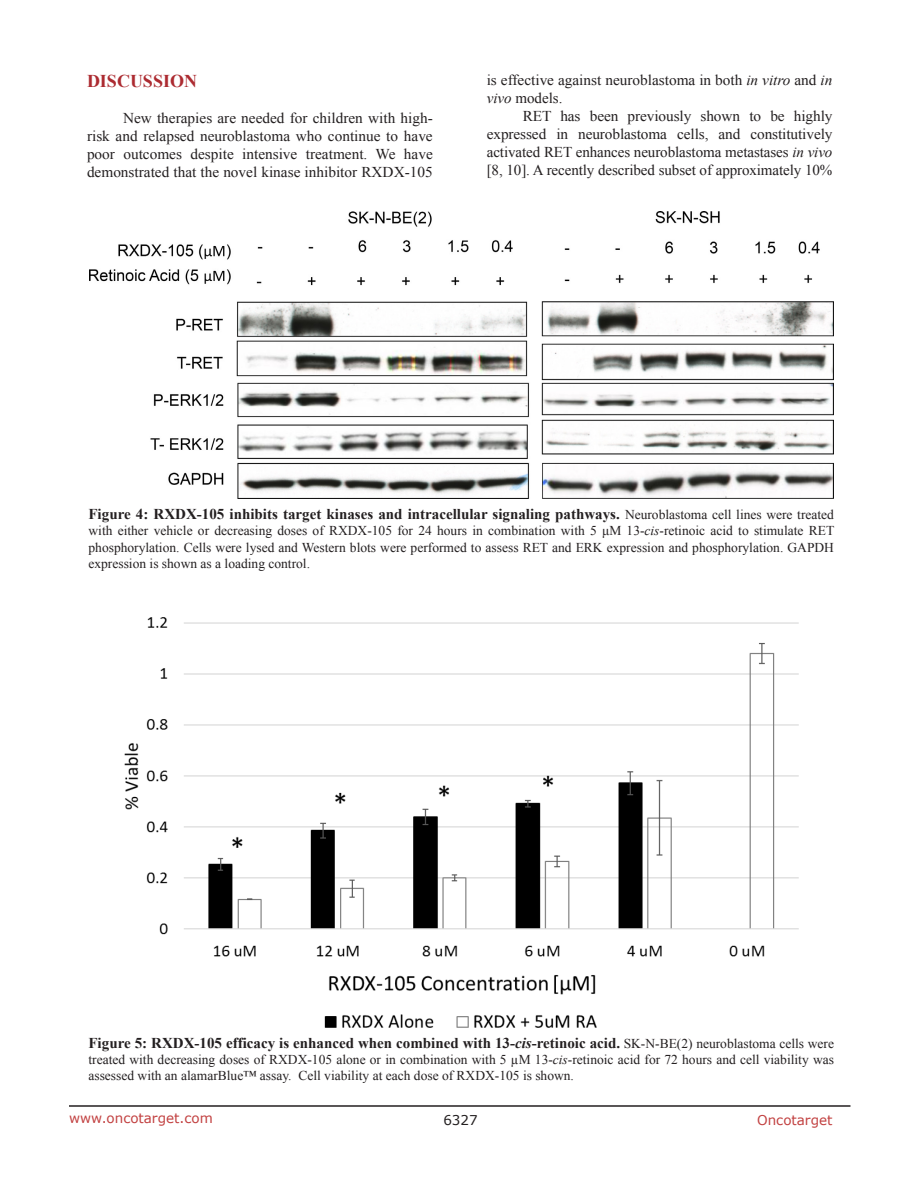
<style>
.page{position:relative;width:918px;height:1188px;background:#fff}
.page>*{position:absolute;margin:0;border:0;box-sizing:border-box;transform-origin:0 0}
.Heading{font:700 18px "Times New Roman";color:#ac2b31}
.BodyText{font:15px/18px "Times New Roman";color:#231f20;text-align:justify}
.Figuretrx{font:700 15px "Times New Roman";color:#231f20}
.Figuretrx-2{font:13.5px/16.2px "Times New Roman";color:#231f20;text-align:justify}
.t1{font:13.5px "Verdana";color:#c24141}
.t2{font:13.5px "Verdana";color:#231f20}
.s1{font-style:italic}
.s2{font-weight:400;font-size:13.5px}
</style>
<div class="page">
<hr style="left:69px;top:1105px;width:781px;height:2px;background:#231f20">
<img style="left:89px;top:212px;width:744px;height:286px">
<img style="left:124px;top:618px;width:674px;height:409px">
<p class="Heading" style="left:87px;top:69px;width:112px">DISCUSSION</p>
<p class="BodyText" style="left:87px;top:109px;width:347px;text-indent:36px">New therapies are needed for children with high&shy;risk and relapsed neuroblastoma who continue to have poor outcomes despite intensive treatment. We have demonstrated that the novel kinase inhibitor RXDX-105</p>
<p class="BodyText" style="left:487px;top:71px;width:347px">is effective against neuroblastoma in both <span class="s1">in vitro</span> and <span class="s1">in vivo</span> models.</p>
<p class="BodyText" style="left:487px;top:107px;width:347px;text-indent:36px">RET has been previously shown to be highly expressed in neuroblastoma cells, and constitutively activated RET enhances neuroblastoma metastases <span class="s1">in vivo </span>[8, 10]. A recently described subset of approximately 10%</p>
<p class="Figuretrx" style="left:88px;top:504px;width:747px">Figure 4: RXDX-105 inhibits target kinases and intracellular signaling pathways. <span class="s2">Neuroblastoma cell lines were treated</span></p>
<p class="Figuretrx-2" style="left:88px;top:523px;width:747px">with either vehicle or decreasing doses of RXDX-105 for 24 hours in combination with 5 μM 13-<span class="s1">cis</span>-retinoic acid to stimulate RET phosphorylation. Cells were lysed and Western blots were performed to assess RET and ERK expression and phosphorylation. GAPDH expression is shown as a loading control.</p>
<p class="Figuretrx" style="left:88px;top:1033px;width:747px">Figure 5: RXDX-105 efficacy is enhanced when combined with 13-<span class="s1">cis</span>-retinoic acid. <span class="s2">SK-N-BE(2) neuroblastoma cells were</span></p>
<p class="Figuretrx-2" style="left:88px;top:1051px;width:747px">treated with decreasing doses of RXDX-105 alone or in combination with 5 µM 13-<span class="s1">cis</span>-retinoic acid for 72 hours and cell viability was assessed with an alamarBlue™ assay. Cell viability at each dose of RXDX-105 is shown.</p>
<p class="t1" style="left:69px;top:1109px;width:145px">www.oncotarget.com</p>
<p class="t2" style="left:443px;top:1111px;width:36px">6327</p>
<p class="t1" style="left:757px;top:1111px;width:77px">Oncotarget</p>
</div>
